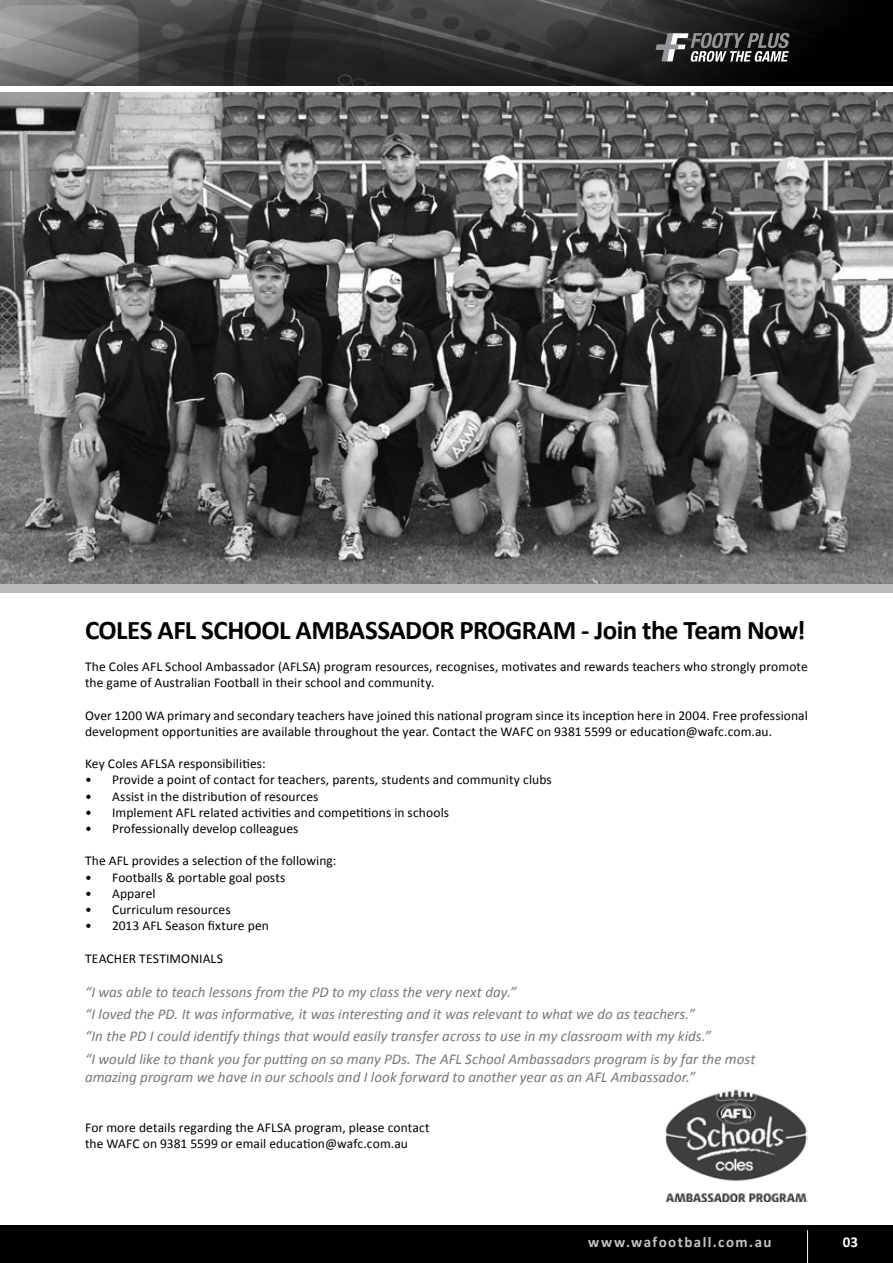
<style>
.page{position:relative;width:893px;height:1263px;background:#fff}
.page>*{position:absolute;margin:0;border:0;box-sizing:border-box;transform-origin:0 0}
.t1{font:700 27px "Calibri";letter-spacing:-.02em;color:#000}
.t2{font:italic 15px/22.2px "Calibri";color:#77787b}
.t3{font:700 15px "Calibri";letter-spacing:.095em;color:#c2c4c6}
.t4{font:700 15px "Calibri";color:#fff}
.t5{font:13.5px/16.2px "Calibri";letter-spacing:.005em;color:#000}
</style>
<div class="page">
<img style="left:0;top:92px;width:893px;height:492px">
<div style="left:0;top:584px;width:893px;height:9px;background:#babcbe"></div>
<div style="left:0;top:1225px;width:893px;height:38px;background:#000"></div>
<hr style="left:807px;top:1230px;width:1px;height:33px;background:#fff">
<img style="left:0;top:0;width:893px;height:85px">
<svg style="left:655px;top:33px;width:134px;height:29px"></svg>
<img style="left:665px;top:1090px;width:143px;height:111px">
<h1 class="t1" style="left:85px;top:613px;width:28px">Coles</h1>
<h1 class="t1" style="left:158px;top:613px;width:649px">AFL SCHOOL AMBASSADOR PROGRAM - Join the Team Now!</h1>
<p class="t5" style="left:85px;top:658px;width:724px">The Coles AFL School Ambassador (AFLSA) program resources, recognises, motivates and rewards teachers who strongly promote the game of Australian Football in their school and community.</p>
<p class="t5" style="left:85px;top:706px;width:724px">Over 1200 WA primary and secondary teachers have joined this national program since its inception here in 2004. Free professional development opportunities are available throughout the year. Contact the WAFC on 9381 5599 or education@wafc.com.au.</p>
<p class="t5" style="left:85px;top:755px;width:182px">Key Coles AFLSA responsibilities:</p>
<p class="t5" style="left:85px;top:771px;width:468px">• Provide a point of contact for teachers, parents, students and community clubs</p>
<p class="t5" style="left:85px;top:787px;width:235px">• Assist in the distribution of resources</p>
<p class="t5" style="left:85px;top:803px;width:366px">• Implement AFL related activities and competitions in schools</p>
<p class="t5" style="left:85px;top:820px;width:215px">• Professionally develop colleagues</p>
<p class="t5" style="left:85px;top:852px;width:253px">The AFL provides a selection of the following:</p>
<p class="t5" style="left:85px;top:868px;width:202px">• Footballs &amp; portable goal posts</p>
<p class="t5" style="left:85px;top:884px;width:72px">• Apparel</p>
<p class="t5" style="left:85px;top:901px;width:147px">• Curriculum resources</p>
<p class="t5" style="left:85px;top:917px;width:185px">• 2013 AFL Season fixture pen</p>
<p class="t5" style="left:85px;top:949px;width:9px">teac</p>
<p class="t5" style="left:114px;top:949px;width:111px">her TESTi MONIALS</p>
<p class="t2" style="left:85px;top:980px;width:672px">“I was able to teach lessons from the PD to my class the very next day.”<br>“I loved the PD. It was informative, it was interesting and it was relevant to what we do as teachers.”<br>“In the PD I could identify things that would easily transfer across to use in my classroom with my kids.”<br>“I would like to thank you for putting on so many PDs. The AFL School Ambassadors program is by far the most</p>
<p class="t2" style="left:85px;top:1065px;width:612px">amazing program we have in our schools and I look forward to another year as an AFL Ambassador.”</p>
<p class="t5" style="left:85px;top:1119px;width:346px">For more details regarding the AFLSA program, please contact the WAFC on 9381 5599 or email education@wafc.com.au</p>
<p class="t3" style="left:588px;top:1233px;width:185px">www.wafootball.com.au</p>
<p class="t4" style="left:843px;top:1233px;width:17px">03</p>
</div>
